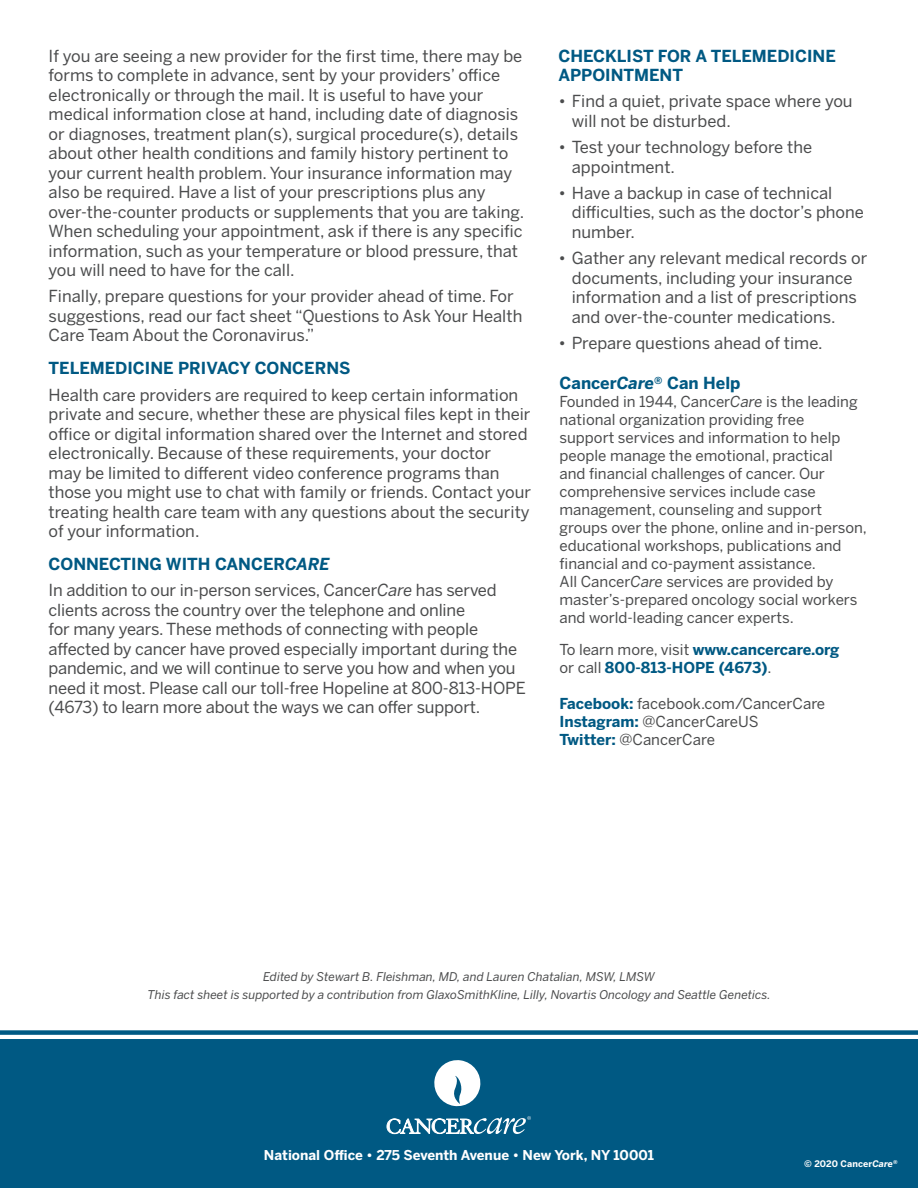
<style>
.page{position:relative;width:918px;height:1188px;background:#fff}
.page>*{position:absolute;margin:0;border:0;box-sizing:border-box;transform-origin:0 0}
.Leadder{font:16.5px/19.5px "Benton Sans";color:#4b4c4d}
.Leadder-2{font:700 16.5px/19.5px "Benton Sans";color:#005983}
.Leadder-3{font:15px/18px "Benton Sans";color:#4b4c4d}
.Leadder-4{font:700 15px/18px "Benton Sans";color:#005983}
.t1{font:700 13.5px "Benton Sans";color:#fff}
.Leadder-5{font:italic 12px "Benton Sans";color:#4b4c4d}
.Leadder-6{font:700 9px "Benton Sans";letter-spacing:.005em;color:#fff}
.s1{font-style:italic}
.s2{font-weight:400;color:#4b4c4d}
.s3{font-weight:700;color:#005983}
</style>
<div class="page">
<div style="left:0;top:1040px;width:918px;height:148px;background:#005983"></div>
<svg style="left:434px;top:1060px;width:47px;height:47px"></svg>
<svg style="left:387px;top:1116px;width:144px;height:18px"></svg>
<div style="left:0;top:1030px;width:918px;height:5px;background:#005983"></div>
<p class="Leadder" style="left:49px;top:46px;width:477px">If you are seeing a new provider for the first time, there may be forms to complete in advance, sent by your providers’ office electronically or through the mail. It is useful to have your medical information close at hand, including date of diagnosis or diagnoses, treatment plan(s), surgical procedure(s), details about other health conditions and family history pertinent to your current health problem. Your insurance information may also be required. Have a list of your prescriptions plus any over-the-counter products or supplements that you are taking.<br>When scheduling your appointment, ask if there is any specific information, such as your temperature or blood pressure, that you will need to have for the call.</p>
<p class="Leadder" style="left:49px;top:286px;width:475px">Finally, prepare questions for your provider ahead of time. For suggestions, read our fact sheet “Questions to Ask Your Health<br>Care Team About the Coronavirus.”</p>
<p class="Leadder-2" style="left:49px;top:358px;width:304px">TELEMEDICINE PRIVACY CONCERNS</p>
<p class="Leadder" style="left:49px;top:385px;width:484px">Health care providers are required to keep certain information private and secure, whether these are physical files kept in their office or digital information shared over the Internet and stored electronically. Because of these requirements, your doctor<br>may be limited to different video conference programs than those you might use to chat with family or friends. Contact your treating health care team with any questions about the security of your information.</p>
<p class="Leadder-2" style="left:49px;top:554px;width:283px">CONNECTING WITH CANCER<span class="s1">CARE</span></p>
<p class="Leadder" style="left:49px;top:580px;width:479px">In addition to our in-person services, Cancer<span class="s1">Care</span> has served clients across the country over the telephone and online<br>for many years. These methods of connecting with people affected by cancer have proved especially important during the pandemic, and we will continue to serve you how and when you need it most. Please call our toll-free Hopeline at 800-813-HOPE (4673) to learn more about the ways we can offer support.</p>
<p class="Leadder-2" style="left:558px;top:46px;width:279px">CHECKLIST FOR A TELEMEDICINE<br>APPOINTMENT</p>
<p class="Leadder" style="left:572px;top:91px;width:282px;text-indent:-14px">• Find a quiet, private space where you will not be disturbed.</p>
<p class="Leadder" style="left:572px;top:137px;width:242px;text-indent:-14px">• Test your technology before the appointment.</p>
<p class="Leadder" style="left:572px;top:183px;width:294px;text-indent:-14px">• Have a backup in case of technical difficulties, such as the doctor’s phone number.</p>
<p class="Leadder" style="left:572px;top:248px;width:297px;text-indent:-14px">• Gather any relevant medical records or documents, including your insurance information and a list of prescriptions and over-the-counter medications.</p>
<p class="Leadder" style="left:558px;top:333px;width:266px">• Prepare questions ahead of time.</p>
<p class="Leadder-2" style="left:559px;top:373px;width:183px">Cancer<span class="s1">Care</span><sup>®</sup> Can Help</p>
<p class="Leadder-3" style="left:559px;top:393px;width:309px">Founded in 1944, Cancer<span class="s1">Care</span> is the leading national organization providing free<br>support services and information to help people manage the emotional, practical<br>and financial challenges of cancer. Our comprehensive services include case management, counseling and support groups over the phone, online and in-person, educational workshops, publications and financial and co-payment assistance.<br>All Cancer<span class="s1">Care</span> services are provided by master’s-prepared oncology social workers and world-leading cancer experts.</p>
<p class="Leadder-4" style="left:559px;top:640px;width:281px"><span class="s2">To learn more, visit</span> www.cancercare.org <span class="s2">or call</span> 800-813-HOPE (4673)<span class="s2">.</span></p>
<p class="Leadder-3" style="left:559px;top:694px;width:267px"><span class="s3">Facebook:</span> facebook.com/CancerCare<br><span class="s3">Instagram:</span> @CancerCareUS</p>
<p class="Leadder-3" style="left:559px;top:730px;width:157px"><span class="s3">Twitter:</span> @CancerCare</p>
<p class="Leadder-5" style="left:263px;top:969px;width:393px">Edited by Stewart B. Fleishman, MD, and Lauren Chatalian, MSW, LMSW</p>
<p class="Leadder-5" style="left:147px;top:987px;width:625px">This fact sheet is supported by a contribution from GlaxoSmithKline, Lilly, Novartis Oncology and Seattle Genetics.</p>
<p class="t1" style="left:264px;top:1147px;width:392px">National Office • 275 Seventh Avenue • New York, NY 10001</p>
<p class="Leadder-6" style="left:804px;top:1158px;width:95px">© 2020 Cancer<span class="s1">Care</span><sup>®</sup></p>
</div>
